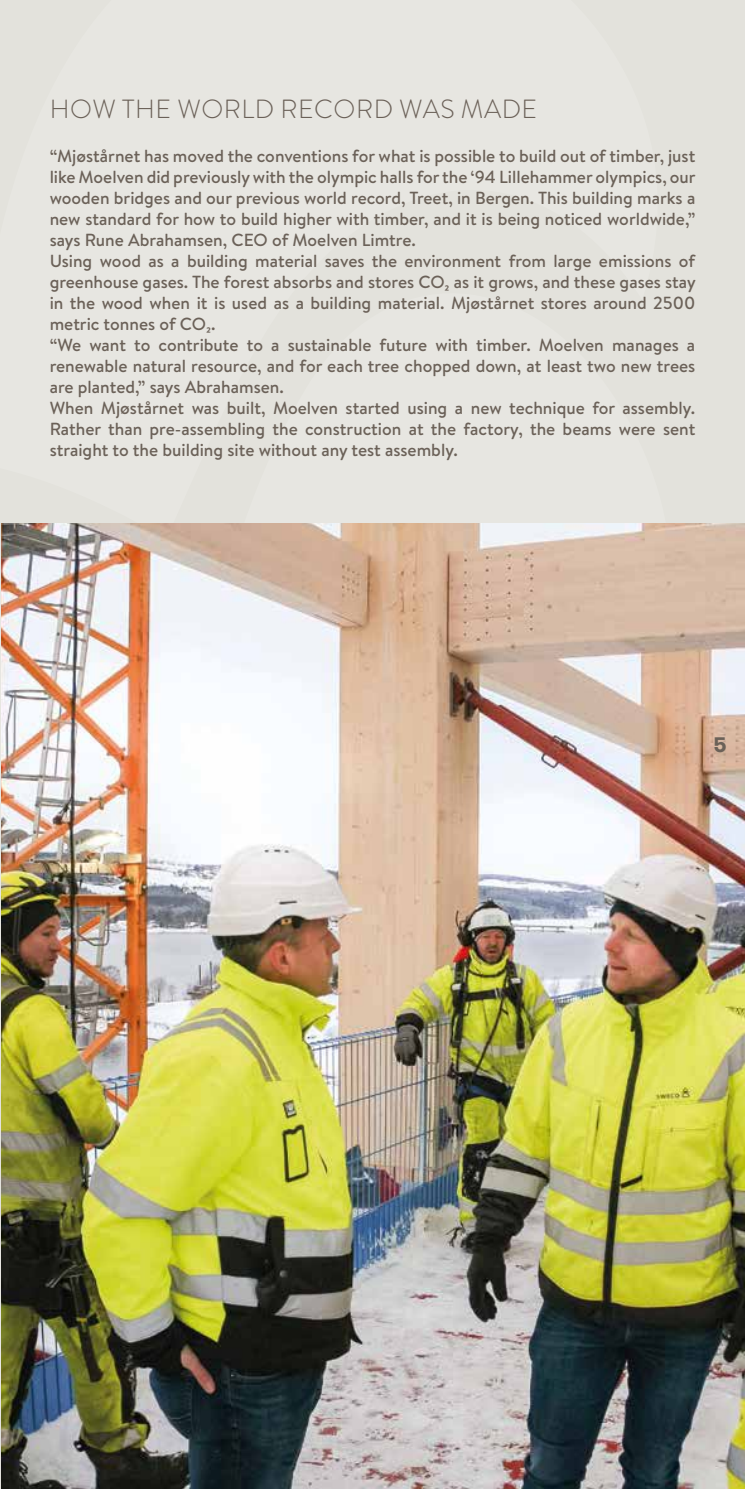
<style>
.page{position:relative;width:745px;height:1489px;background:#fff}
.page>*{position:absolute;margin:0;border:0;box-sizing:border-box;transform-origin:0 0}
.t1{font:300 26.25px "Brandon Grotesque";letter-spacing:.02em;color:#6b6158}
.t2{font:700 21px "GT Walsheim";color:#6b6158}
.t3{font:500 17.5px/21px "Brandon Text";color:#6b6158}
</style>
<div class="page">
<div style="left:707px;top:12px;width:37px;height:511px;background:#e3e2dc"></div>
<div style="left:1px;top:0;width:706px;height:523px;background:#e7e6e1"></div>
<div style="left:0;top:253px;width:692px;height:1226px;background:#e7e6e1"></div>
<img style="left:0;top:0;width:1px;height:1000px">
<img style="left:1px;top:523px;width:743px;height:965px">
<h1 class="t1" style="left:50px;top:91px;width:488px">HOW THE WORLD RECORD WAS MADE</h1>
<p class="t3" style="left:50px;top:145px;width:647px">“Mjøstårnet has moved the conventions for what is possible to build out of timber, just like Moelven did previously with the olympic halls for the ‘94 Lillehammer olympics, our wooden bridges and our previous world record, Treet, in Bergen. This building marks a new standard for how to build higher with timber, and it is being noticed worldwide,” says Rune Abrahamsen, CEO of Moelven Limtre.<br>Using wood as a building material saves the environment from large emissions of greenhouse gases. The forest absorbs and stores CO₂ as it grows, and these gases stay in the wood when it is used as a building material. Mjøstårnet stores around 2500 metric tonnes of CO₂.<br>“We want to contribute to a sustainable future with timber. Moelven manages a renewable natural resource, and for each tree chopped down, at least two new trees are planted,” says Abrahamsen.<br>When Mjøstårnet was built, Moelven started using a new technique for assembly.<br>Rather than pre-assembling the construction at the factory, the beams were sent straight to the building site without any test assembly.</p>
<p class="t2" style="left:713px;top:731px;width:15px">5</p>
</div>
